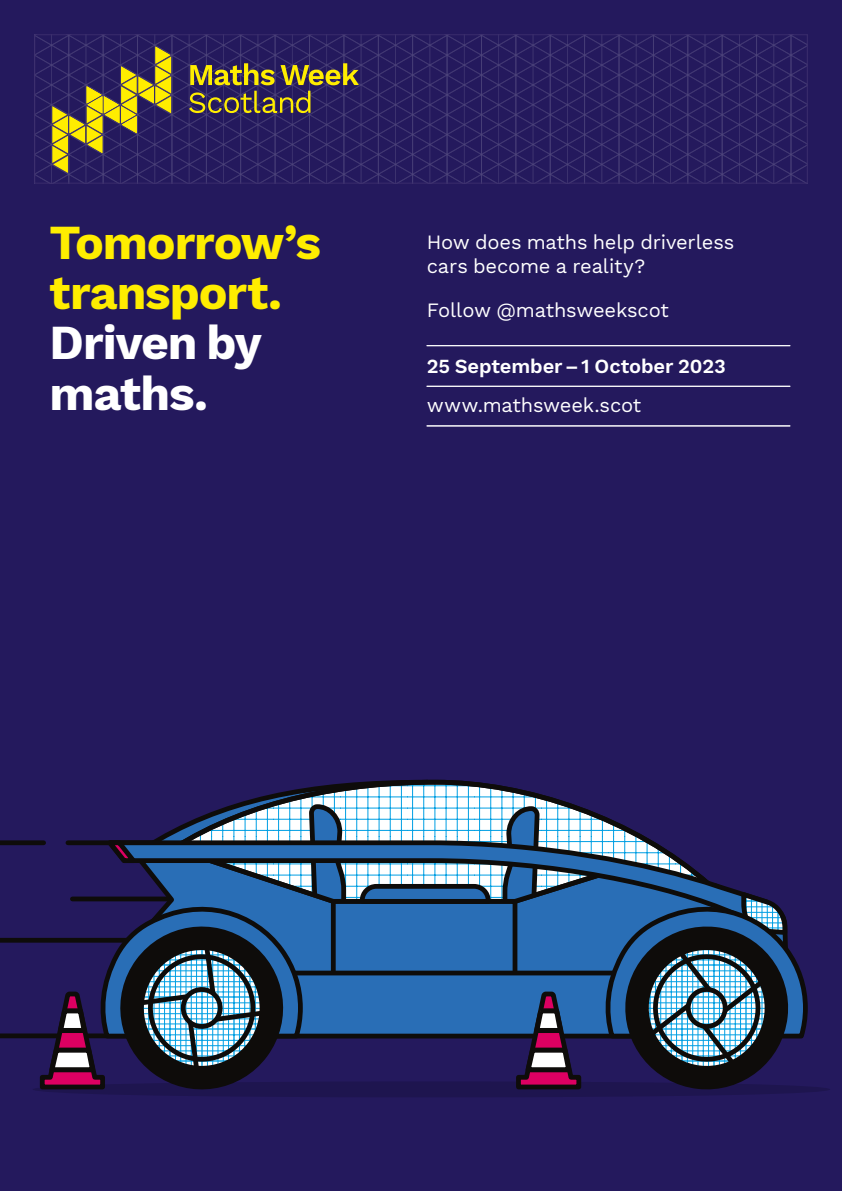
<style>
.page{position:relative;width:842px;height:1191px;background:#24195d}
.page>*{position:absolute;margin:0;border:0;box-sizing:border-box;transform-origin:0 0}
.t1{font:700 48px/50px "Work Sans";letter-spacing:-.025em;color:#ffed00}
.t2{font:700 48px/50px "Work Sans";letter-spacing:-.02em;color:#fff}
.t3{font:20px/24px "Work Sans";letter-spacing:-.01em;color:#fff}
.t4{font:600 20px "Work Sans";letter-spacing:-.005em;color:#fff}
</style>
<div class="page">
<div style="left:33px;top:1081px;width:797px;height:16px;background:#1e154f;border-radius:50%"></div>
<hr style="left:427px;top:345px;width:363px;height:1px;background:#fff">
<hr style="left:427px;top:386px;width:363px;height:1px;background:#fff">
<hr style="left:427px;top:425px;width:363px;height:1px;background:#fff">
<svg style="left:36px;top:36px;width:770px;height:146px;background:#34295c"></svg>
<div style="left:34px;top:34px;width:774px;height:150px;border:1px solid #3a2c6c"></div>
<hr style="left:0;top:938px;width:174px;height:4px;background:#0e0c0a">
<div style="left:0;top:1033px;width:204px;height:5px;background:#0e0c0a"></div>
<div style="left:0;top:840px;width:44px;height:5px;background:#0e0c0a"></div>
<svg style="left:162px;top:780px;width:566px;height:21px;background:#474874"></svg>
<svg style="left:37px;top:801px;width:773px;height:288px;background:#3d4e7c"></svg>
<svg style="left:142px;top:948px;width:625px;height:118px;background:#3c5f87"></svg>
<h1 class="t1" style="left:50px;top:220px;width:273px">Tomorrow’s transport.</h1>
<h1 class="t2" style="left:50px;top:320px;width:214px">Driven by maths.</h1>
<p class="t3" style="left:427px;top:231px;width:309px">How does maths help driverless cars become a reality?</p>
<p class="t3" style="left:427px;top:299px;width:244px">Follow @mathsweekscot</p>
<p class="t4" style="left:427px;top:354px;width:301px">25 September –1 October 2023</p>
<p class="t3" style="left:427px;top:394px;width:216px">www.mathsweek.scot</p>
</div>
